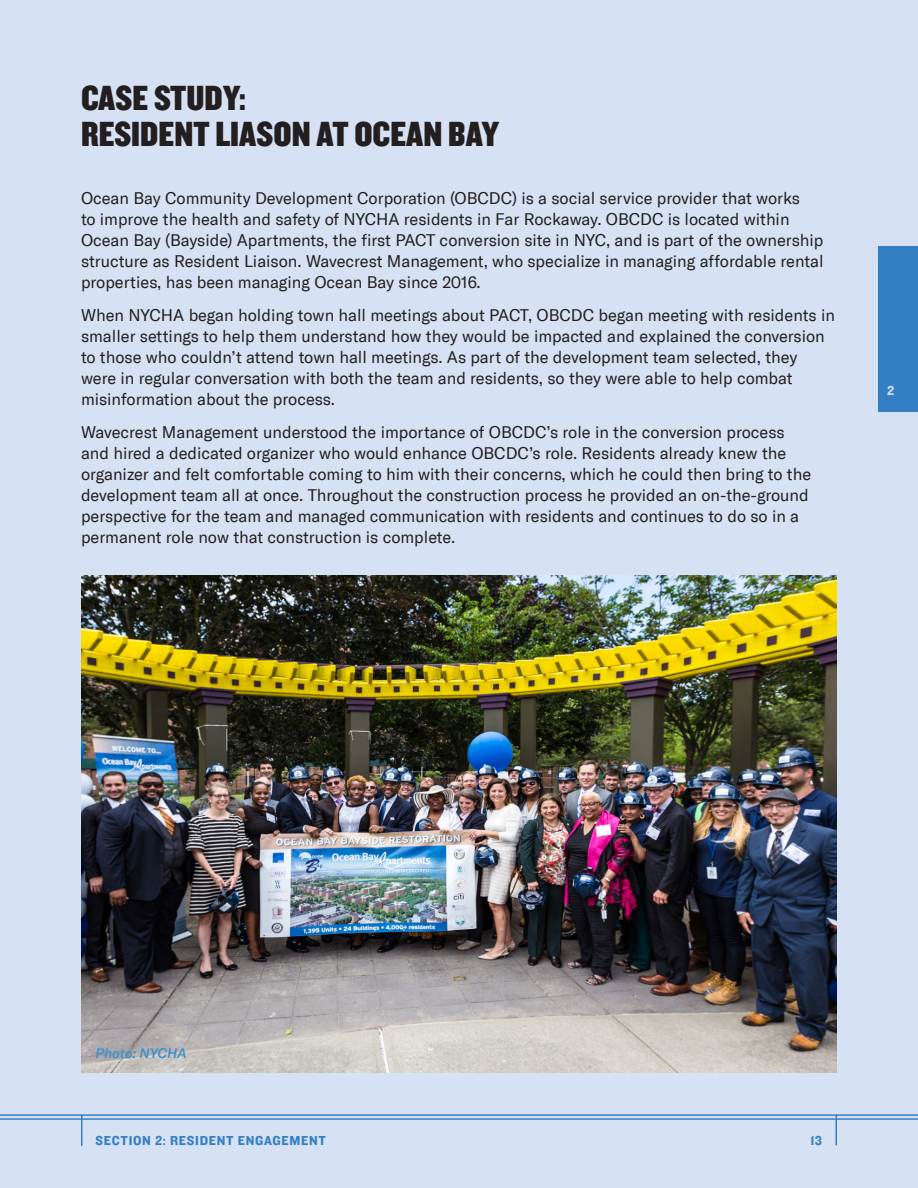
<style>
.page{position:relative;width:918px;height:1188px;background:#d6e2f3}
.page>*{position:absolute;margin:0;border:0;box-sizing:border-box;transform-origin:0 0}
.t1{font:36px "Knockout HTF70 Full Welterwt";color:#231f20}
.t2{font:16.5px/21px "GT America";color:#231f20}
.t3{font:13.5px "Knockout 51 Middleweight";letter-spacing:.05em;color:#3f90cd}
.t4{font:italic 500 13.5px "GT America";color:#3f90cd}
.t5{font:13.5px "Knockout 51 Middleweight";color:#fff}
</style>
<div class="page">
<img style="left:81px;top:575px;width:756px;height:498px">
<p class="t1" style="left:81px;top:79px;width:166px">CASE STUDY:</p>
<p class="t1" style="left:81px;top:115px;width:420px">RESIDENT LIASON AT OCEAN BAY</p>
<p class="t2" style="left:81px;top:188px;width:744px">Ocean Bay Community Development Corporation (OBCDC) is a social service provider that works<br>to improve the health and safety of NYCHA residents in Far Rockaway. OBCDC is located within Ocean Bay (Bayside) Apartments, the first PACT conversion site in NYC, and is part of the ownership structure as Resident Liaison. Wavecrest Management, who specialize in managing affordable rental properties, has been managing Ocean Bay since 2016.</p>
<p class="t2" style="left:81px;top:305px;width:755px">When NYCHA began holding town hall meetings about PACT, OBCDC began meeting with residents in smaller settings to help them understand how they would be impacted and explained the conversion to those who couldn’t attend town hall meetings. As part of the development team selected, they were in regular conversation with both the team and residents, so they were able to help combat misinformation about the process.</p>
<p class="t2" style="left:81px;top:422px;width:732px">Wavecrest Management understood the importance of OBCDC’s role in the conversion process and hired a dedicated organizer who would enhance OBCDC’s role. Residents already knew the organizer and felt comfortable coming to him with their concerns, which he could then bring to the development team all at once. Throughout the construction process he provided an on-the-ground perspective for the team and managed communication with residents and continues to do so in a permanent role now that construction is complete.</p>
<p class="t5" style="left:887px;top:381px;width:9px">2</p>
<p class="t4" style="left:96px;top:1045px;width:93px">Photo: NYCHA</p>
<p class="t3" style="left:96px;top:1132px;width:232px">SECTION 2: RESIDENT ENGAGEMENT</p>
<p class="t3" style="left:810px;top:1132px;width:13px">13</p>
</div>
